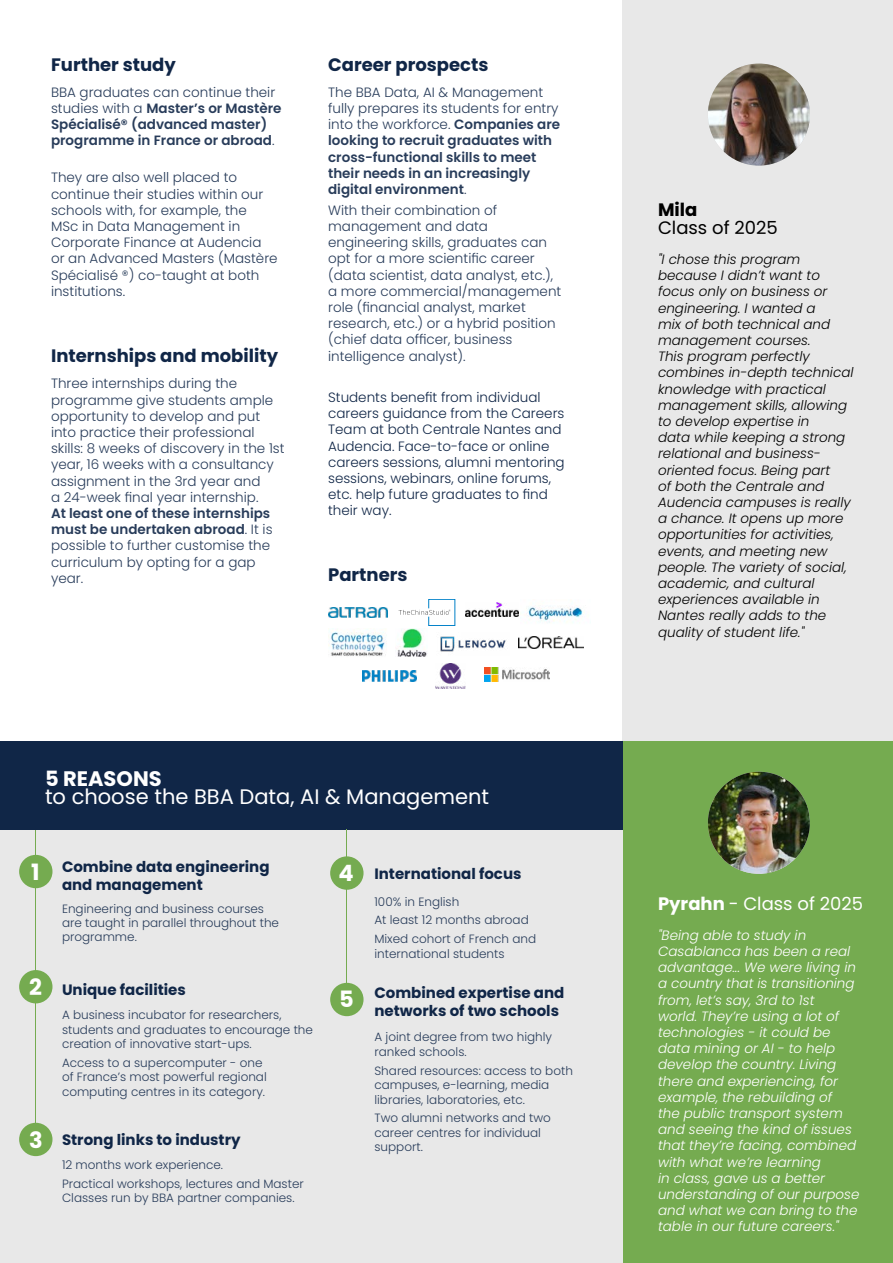
<style>
.page{position:relative;width:893px;height:1263px;background:#fff}
.page>*{position:absolute;margin:0;border:0;box-sizing:border-box;transform-origin:0 0}
.t1{font:700 22.5px "Poppins";color:#fff}
.t2{font:21px "Poppins";color:#fff}
.t3{font:700 21px "Poppins";color:#fff}
.t4{font:700 18px "Poppins";color:#102647}
.t5{font:18px "Poppins";color:#fff}
.t6{font:18px "Poppins";color:#000}
.t7{font:700 18px "Poppins";color:#000}
.t8{font:700 15px/18px "Poppins";color:#102647}
.t9{font:300 13.5px/16.2px "Poppins";color:#283c5a}
.t10{font:italic 300 13.5px/16.2px "Poppins";color:#000}
.t11{font:italic 300 13.5px/16.2px "Poppins";color:#fff}
.t12{font:600 13.5px/16.2px "Poppins";color:#283c5a}
.t13{font:300 13.5px/16.2px "Poppins";color:#102647}
.t14{font:300 12px/14.4px "Poppins";color:#283c5a}
.s1{font-weight:300}
.s2{font-weight:600}
.s3{font-weight:700}
</style>
<div class="page">
<div style="left:622px;top:0;width:271px;height:741px;background:#e8e8e8"></div>
<div style="left:622px;top:741px;width:271px;height:522px;background:#75ab50"></div>
<div style="left:0;top:741px;width:622px;height:522px;background:#e8e8e8"></div>
<img style="left:708px;top:772px;width:102px;height:102px;border-radius:51px">
<img style="left:708px;top:64px;width:102px;height:102px;border-radius:51px">
<div style="left:0;top:741px;width:622px;height:88px;background:#102647"></div>
<hr style="left:35px;top:829px;width:1px;height:294px;background:#75ab50">
<hr style="left:346px;top:829px;width:1px;height:187px;background:#75ab50">
<div style="left:19px;top:855px;width:33px;height:33px;background:#75ab50;border-radius:50%"></div>
<div style="left:19px;top:970px;width:33px;height:33px;background:#75ab50;border-radius:50%"></div>
<div style="left:330px;top:983px;width:34px;height:33px;background:#75ab50;border-radius:50%"></div>
<div style="left:330px;top:856px;width:34px;height:34px;background:#75ab50;border-radius:50%"></div>
<div style="left:19px;top:1123px;width:33px;height:33px;background:#75ab50;border-radius:50%"></div>
<img style="left:397px;top:628px;width:30px;height:29px">
<img style="left:528px;top:605px;width:57px;height:18px">
<img style="left:328px;top:630px;width:59px;height:26px">
<img style="left:440px;top:636px;width:66px;height:16px">
<img style="left:435px;top:663px;width:30px;height:25px">
<img style="left:465px;top:603px;width:54px;height:14px">
<img style="left:518px;top:637px;width:65px;height:11px">
<svg style="left:399px;top:599px;width:56px;height:27px"></svg>
<img style="left:484px;top:667px;width:65px;height:14px">
<img style="left:363px;top:670px;width:53px;height:11px">
<img style="left:328px;top:607px;width:59px;height:10px">
<h3 class="t4" style="left:51px;top:54px;width:126px">Further study</h3>
<p class="t12" style="left:51px;top:84px;width:232px"><span class="s1">BBA graduates can continue their studies with a</span> Master’s or Mastère<br>Spécialisé® (advanced master) programme in France or abroad<span class="s1">.</span></p>
<p class="t9" style="left:51px;top:170px;width:228px">They are also well placed to continue their studies within our schools with, for example, the<br>MSc in Data Management in<br>Corporate Finance at Audencia or an Advanced Masters (Mastère<br>Spécialisé ®) co-taught at both institutions.</p>
<h3 class="t4" style="left:51px;top:345px;width:228px">Internships and mobility</h3>
<p class="t9" style="left:51px;top:376px;width:235px">Three internships during the programme give students ample opportunity to develop and put into practice their professional skills: 8 weeks of discovery in the 1st year, 16 weeks with a consultancy assignment in the 3rd year and<br>a 24-week final year internship.</p>
<p class="t9" style="left:51px;top:505px;width:223px"><span class="s2">At least one of these internships must be undertaken abroad</span>. It is possible to further customise the curriculum by opting for a gap year.</p>
<h3 class="t4" style="left:328px;top:54px;width:162px">Career prospects</h3>
<p class="t12" style="left:328px;top:84px;width:234px"><span class="s1">The BBA Data, AI &amp; Management fully prepares its students for entry into the workforce.</span> Companies are looking to recruit graduates with cross-functional skills to meet their needs in an increasingly digital environment<span class="s1">.</span></p>
<p class="t9" style="left:328px;top:202px;width:235px">With their combination of management and data engineering skills, graduates can opt for a more scientific career (data scientist, data analyst, etc.), a more commercial/management role (financial analyst, market research, etc.) or a hybrid position (chief data officer, business intelligence analyst).</p>
<p class="t13" style="left:328px;top:389px;width:238px">Students benefit from individual careers guidance from the Careers<br>Team at both Centrale Nantes and<br>Audencia. Face-to-face or online careers sessions, alumni mentoring sessions, webinars, online forums, etc. help future graduates to find their way.</p>
<h3 class="t4" style="left:328px;top:564px;width:81px">Partners</h3>
<h2 class="t3" style="left:45px;top:766px;width:118px">5 REASONS</h2>
<h2 class="t2" style="left:45px;top:784px;width:446px">to choose the BBA Data, AI &amp; Management</h2>
<h1 class="t1" style="left:31px;top:859px;width:10px">1</h1>
<p class="t8" style="left:62px;top:858px;width:209px">Combine data engineering and management</p>
<p class="t8" style="left:374px;top:864px;width:149px">International focus</p>
<h1 class="t1" style="left:338px;top:860px;width:17px">4</h1>
<p class="t14" style="left:62px;top:901px;width:219px">Engineering and business courses are taught in parallel throughout the programme.</p>
<p class="t14" style="left:374px;top:892px;width:163px;line-height:18.9px">100% in English<br>At least 12 months abroad<br>Mixed cohort of French and</p>
<p class="t14" style="left:374px;top:946px;width:132px">international students</p>
<h1 class="t1" style="left:29px;top:974px;width:14px">2</h1>
<h1 class="t1" style="left:29px;top:1127px;width:15px">3</h1>
<p class="t8" style="left:62px;top:980px;width:125px">Unique facilities</p>
<p class="t14" style="left:62px;top:1008px;width:253px">A business incubator for researchers, students and graduates to encourage the creation of innovative start-ups.</p>
<p class="t14" style="left:62px;top:1056px;width:206px">Access to a supercomputer - one of France’s most powerful regional computing centres in its category.</p>
<p class="t8" style="left:62px;top:1130px;width:180px">Strong links to industry</p>
<h1 class="t1" style="left:339px;top:986px;width:16px">5</h1>
<p class="t8" style="left:374px;top:984px;width:191px">Combined expertise and networks of two schools</p>
<p class="t14" style="left:374px;top:1030px;width:179px">A joint degree from two highly ranked schools.</p>
<p class="t14" style="left:374px;top:1063px;width:200px">Shared resources: access to both campuses, e-learning, media libraries, laboratories, etc.</p>
<p class="t14" style="left:374px;top:1111px;width:178px">Two alumni networks and two career centres for individual support.</p>
<p class="t14" style="left:62px;top:1155px;width:243px;line-height:18.9px">12 months work experience.<br>Practical workshops, lectures and Master</p>
<p class="t14" style="left:62px;top:1191px;width:234px">Classes run by BBA partner companies.</p>
<h3 class="t7" style="left:658px;top:199px;width:41px">Mila</h3>
<h3 class="t6" style="left:658px;top:217px;width:121px">Class of 2025</h3>
<p class="t10" style="left:658px;top:251px;width:197px">"I chose this program because I didn’t want to focus only on business or engineering. I wanted a<br>mix of both technical and management courses.<br>This program perfectly combines in-depth technical knowledge with practical management skills, allowing to develop expertise in<br>data while keeping a strong relational and business&shy;oriented focus. Being part<br>of both the Centrale and<br>Audencia campuses is really a chance. It opens up more opportunities for activities, events, and meeting new people. The variety of social, academic, and cultural experiences available in<br>Nantes really adds to the quality of student life."</p>
<h3 class="t5" style="left:658px;top:893px;width:206px"><span class="s3">Pyrahn</span> - Class of 2025</h3>
<p class="t11" style="left:658px;top:927px;width:203px">"Being able to study in<br>Casablanca has been a real advantage... We were living in a country that is transitioning from, let’s say, 3rd to 1st<br>world. They’re using a lot of technologies - it could be data mining or AI - to help develop the country. Living there and experiencing, for example, the rebuilding of<br>the public transport system and seeing the kind of issues that they’re facing, combined with what we’re learning<br>in class, gave us a better understanding of our purpose and what we can bring to the table in our future careers."</p>
</div>
